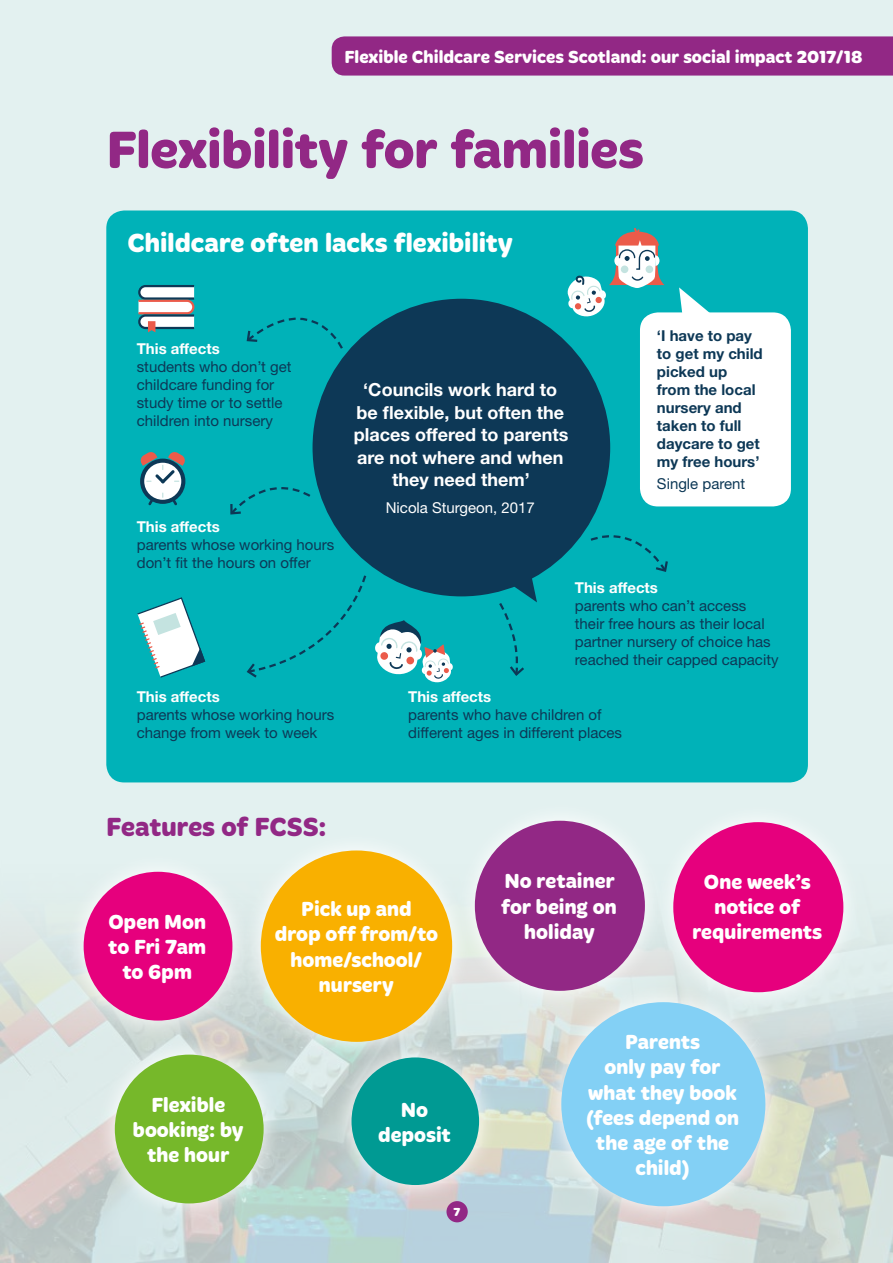
<style>
.page{position:relative;width:893px;height:1263px;background:#e3f1f0}
.page>*{position:absolute;margin:0;border:0;box-sizing:border-box;transform-origin:0 0}
.t1{font:700 54px "Merge";letter-spacing:-.005em;color:#922885}
.t2{font:700 27px "Merge";color:#fff}
.t3{font:700 27px "Merge";letter-spacing:-.005em;color:#922885}
.t4{font:700 21px/25.2px "Merge";color:#fff;text-align:center}
.t5{font:700 18px/22.5px "Helvetica Neue LT";color:#fff;text-align:center}
.t6{font:700 18px "Merge";color:#fff}
.t7{font:15px/18px "Helvetica Neue LT";color:#0d3856}
.t8{font:700 15px/18px "Helvetica Neue LT";color:#0d3856}
.t9{font:700 15px "Helvetica Neue LT";color:#fff}
.t10{font:15px "Helvetica Neue LT";color:#fff}
.t11{font:700 12px "Merge";color:#fff}
</style>
<div class="page">
<img style="left:0;top:932px;width:893px;height:331px">
<div style="left:446px;top:1201px;width:22px;height:21px;background:#922885;border-radius:50%"></div>
<div style="left:106px;top:210px;width:702px;height:572px;background:#00b2b8;border-radius:18px"></div>
<svg style="left:137px;top:597px;width:69px;height:81px"></svg>
<div style="left:332px;top:36px;width:561px;height:40px;background:#922885"></div>
<div style="left:640px;top:312px;width:151px;height:194px;background:#fff;border-radius:18px"></div>
<svg style="left:567px;top:228px;width:98px;height:90px"></svg>
<svg style="left:375px;top:620px;width:78px;height:63px"></svg>
<div style="left:140px;top:459px;width:45px;height:45px;background:#0d3856;border-radius:50%"></div>
<div style="left:144px;top:463px;width:37px;height:37px;background:#fff;border-radius:50%"></div>
<svg style="left:172px;top:499px;width:5px;height:6px"></svg>
<svg style="left:148px;top:498px;width:6px;height:7px"></svg>
<svg style="left:140px;top:452px;width:46px;height:31px"></svg>
<svg style="left:138px;top:285px;width:57px;height:47px"></svg>
<div style="left:313px;top:299px;width:297px;height:297px;background:#0d3856;border-radius:50%"></div>
<svg style="left:64px;top:870px;width:177px;height:170px;fill:#e0eae7"></svg>
<div style="left:84px;top:872px;width:148px;height:148px;background:#e6007d;border-radius:50%"></div>
<svg style="left:95px;top:1035px;width:188px;height:188px"></svg>
<div style="left:115px;top:1054px;width:149px;height:149px;background:#76b82a;border-radius:50%"></div>
<svg style="left:241px;top:848px;width:231px;height:213px"></svg>
<div style="left:261px;top:850px;width:191px;height:192px;background:#f9b000;border-radius:50%"></div>
<svg style="left:332px;top:1038px;width:166px;height:166px"></svg>
<div style="left:351px;top:1057px;width:128px;height:128px;background:#009a93;border-radius:50%"></div>
<div style="left:455px;top:801px;width:209px;height:209px;background:linear-gradient(to bottom,#e6f2f2,#e3eae7)"></div>
<div style="left:475px;top:821px;width:170px;height:170px;background:#922885;border-radius:50%"></div>
<div style="left:654px;top:803px;width:209px;height:209px;background:linear-gradient(to bottom,#e8f3f3,#dfe8e8)"></div>
<div style="left:673px;top:822px;width:170px;height:170px;background:#e6007d;border-radius:50%"></div>
<svg style="left:542px;top:983px;width:243px;height:243px"></svg>
<div style="left:561px;top:1002px;width:204px;height:204px;background:#83d0f5;border-radius:50%"></div>
<svg style="left:679px;top:287px;width:32px;height:26px"></svg>
<svg style="left:246px;top:317px;width:97px;height:32px"></svg>
<svg style="left:230px;top:487px;width:81px;height:28px"></svg>
<svg style="left:246px;top:575px;width:121px;height:103px"></svg>
<svg style="left:498px;top:576px;width:39px;height:100px"></svg>
<svg style="left:589px;top:521px;width:79px;height:51px"></svg>
<p class="t6" style="left:344px;top:46px;width:520px">Flexible Childcare Services Scotland: our social impact 2017/18</p>
<h1 class="t1" style="left:106px;top:119px;width:539px">Flexibility for families</h1>
<h2 class="t2" style="left:128px;top:227px;width:387px">Childcare often lacks flexibility</h2>
<p class="t9" style="left:137px;top:339px;width:85px">This affects</p>
<p class="t7" style="left:137px;top:357px;width:156px">students who don’t get childcare funding for study time or to settle children into nursery</p>
<p class="t9" style="left:137px;top:517px;width:85px">This affects</p>
<p class="t7" style="left:137px;top:535px;width:199px">parents whose working hours don’t fit the hours on offer</p>
<p class="t5" style="left:354px;top:378px;width:216px">‘Councils work hard to be flexible, but often the places offered to parents are not where and when they need them’</p>
<p class="t10" style="left:386px;top:499px;width:151px">Nicola Sturgeon, 2017</p>
<p class="t8" style="left:657px;top:326px;width:107px">‘I have to pay to get my child picked up from the local nursery and taken to full daycare to get my free hours’</p>
<p class="t7" style="left:657px;top:475px;width:90px">Single parent</p>
<p class="t9" style="left:137px;top:687px;width:85px">This affects</p>
<p class="t7" style="left:137px;top:705px;width:199px">parents whose working hours change from week to week</p>
<h2 class="t3" style="left:106px;top:811px;width:222px">Features of FCSS:</h2>
<p class="t9" style="left:575px;top:578px;width:85px">This affects</p>
<p class="t7" style="left:575px;top:596px;width:205px">parents who can’t access their free hours as their local partner nursery of choice has reached their capped capacity</p>
<p class="t9" style="left:408px;top:687px;width:85px">This affects</p>
<p class="t7" style="left:408px;top:705px;width:215px">parents who have children of different ages in different places</p>
<h3 class="t4" style="left:108px;top:910px;width:99px">Open Mon to Fri 7am to 6pm</h3>
<h3 class="t4" style="left:275px;top:898px;width:165px">Pick up and<br>drop off from/to home/school/ nursery</h3>
<h3 class="t4" style="left:133px;top:1093px;width:112px">Flexible booking: by the hour</h3>
<h3 class="t4" style="left:378px;top:1098px;width:74px">No deposit</h3>
<p class="t11" style="left:454px;top:1205px;width:8px">7</p>
<h3 class="t4" style="left:501px;top:870px;width:117px">No retainer for being on holiday</h3>
<h3 class="t4" style="left:692px;top:870px;width:131px">One week’s notice of requirements</h3>
<h3 class="t4" style="left:586px;top:1030px;width:154px">Parents<br>only pay for what they book (fees depend on the age of the child)</h3>
</div>
